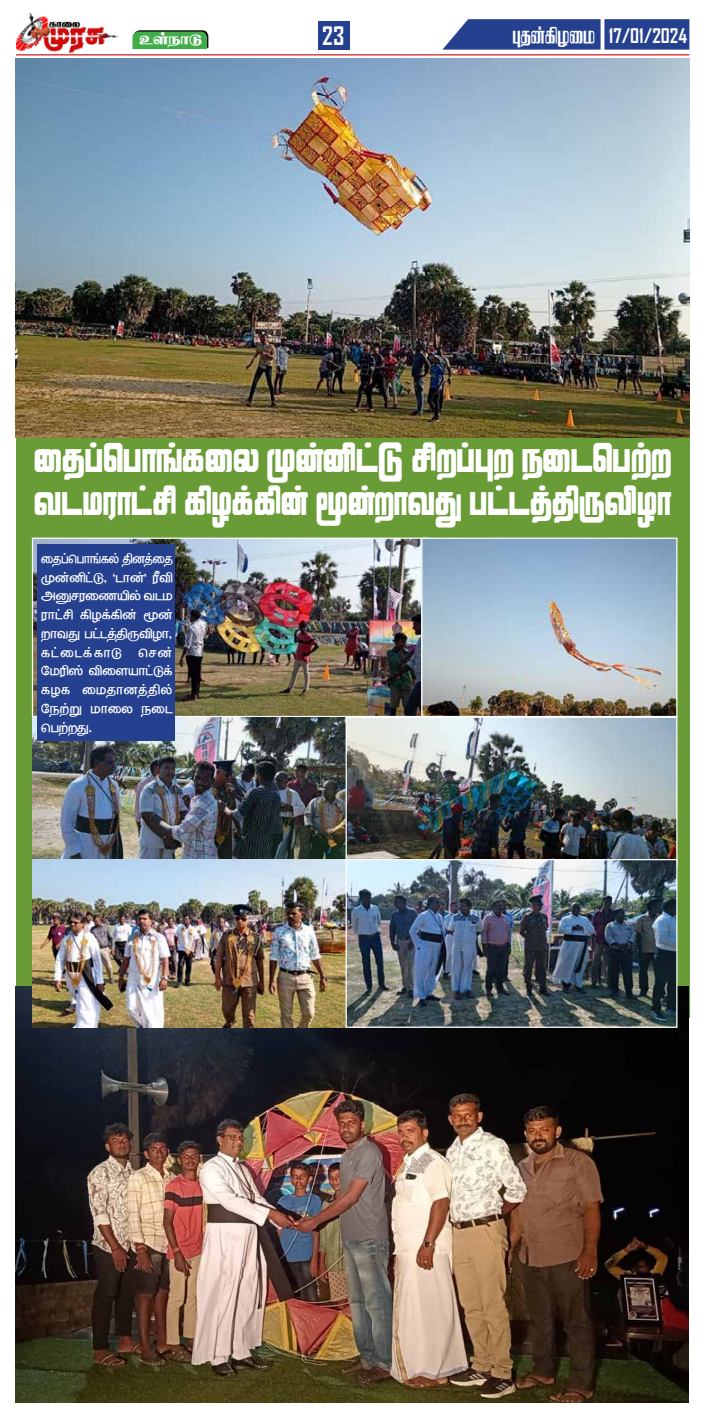
<style>
.page{position:relative;width:709px;height:1418px;background:#fff}
.page>*{position:absolute;margin:0;border:0;box-sizing:border-box;transform-origin:0 0}
.t1{font:44.38px/43.2px "RAVIB Normal";letter-spacing:-.005em;color:#fff;scale:.93 1}
.t2{font:700 24.5px "Agency FB";color:#fff}
.t3{font:700 24.38px "Agency FB";color:#fff}
.t4{font:700 19.25px "Agency FB";color:#fff}
.t5{font:19.25px "NC Thevan";color:#fff}
.t6{font:17.5px/18.8px "NC Tsunami 10";letter-spacing:.015em;color:#fff;text-align:justify;scale:.9 1}
.s1{font-family:"NC Mohan";font-weight:400;font-size:31.25px}
</style>
<div class="page">
<div style="left:318px;top:21px;width:31px;height:29px;background:#25408f"></div>
<svg style="left:442px;top:19px;width:247px;height:31px;background:#344d97"></svg>
<hr style="left:16px;top:54px;width:673px;height:1px;background:#d2232a">
<svg style="left:600px;top:19px;width:4px;height:31px"></svg>
<svg style="left:132px;top:30px;width:76px;height:19px"></svg>
<img style="left:16px;top:12px;width:101px;height:41px">
<div style="left:16px;top:58px;width:673px;height:960px;background:#699b36"></div>
<img style="left:16px;top:58px;width:673px;height:379px">
<img style="left:15px;top:986px;width:674px;height:416px">
<img style="left:34px;top:539px;width:387px;height:176px">
<div style="left:32px;top:537px;width:397px;height:180px;border:1px solid #fff"></div>
<img style="left:32px;top:717px;width:313px;height:142px">
<img style="left:347px;top:718px;width:328px;height:141px">
<img style="left:423px;top:539px;width:252px;height:176px">
<div style="left:421px;top:537px;width:256px;height:180px;border:1px solid #fff"></div>
<img style="left:32px;top:859px;width:643px;height:168px">
<div style="left:345px;top:859px;width:332px;height:168px;border:1px solid #fff"></div>
<div style="left:37px;top:544px;width:138px;height:197px;background:#25408f"></div>
<div style="left:319px;top:21px;width:31px;height:28px;background:#25408f"></div>
<p class="t5" style="left:140px;top:30px;width:64px">cs;ehL</p>
<h2 class="t2" style="left:335px;top:19px;width:12px">2</h2>
<p class="t4" style="left:512px;top:23px;width:176px"><span class="s1">Gjd;fpoik</span> 17/01/2024</p>
<h3 class="t3" style="left:322px;top:20px;width:23px">23</h3>
<h1 class="t1" style="left:35px;top:440px;width:687px">ijg;nghq;fiy Kd;dpl;L rpwg;Gw eilngw;w tlkuhl;rp fpof;fpd; %d;whtJ gl;lj;jpUtpoh</h1>
<p class="t6" style="left:41px;top:549px;width:148px">ijg;nghq;fy; jpdj;ij Kd;dpl;L&gt; ‘lhd;’ uPtp mDruizapy; tlk uhl;rp fpof;fpd; %d; whtJ gl;lj;jpUtpoh&gt; fl;ilf;fhL nrd; Nkup]; tpisahl;Lf; fof ikjhdj;jpy; New;W khiy eil ngw;wJ.</p>
</div>
